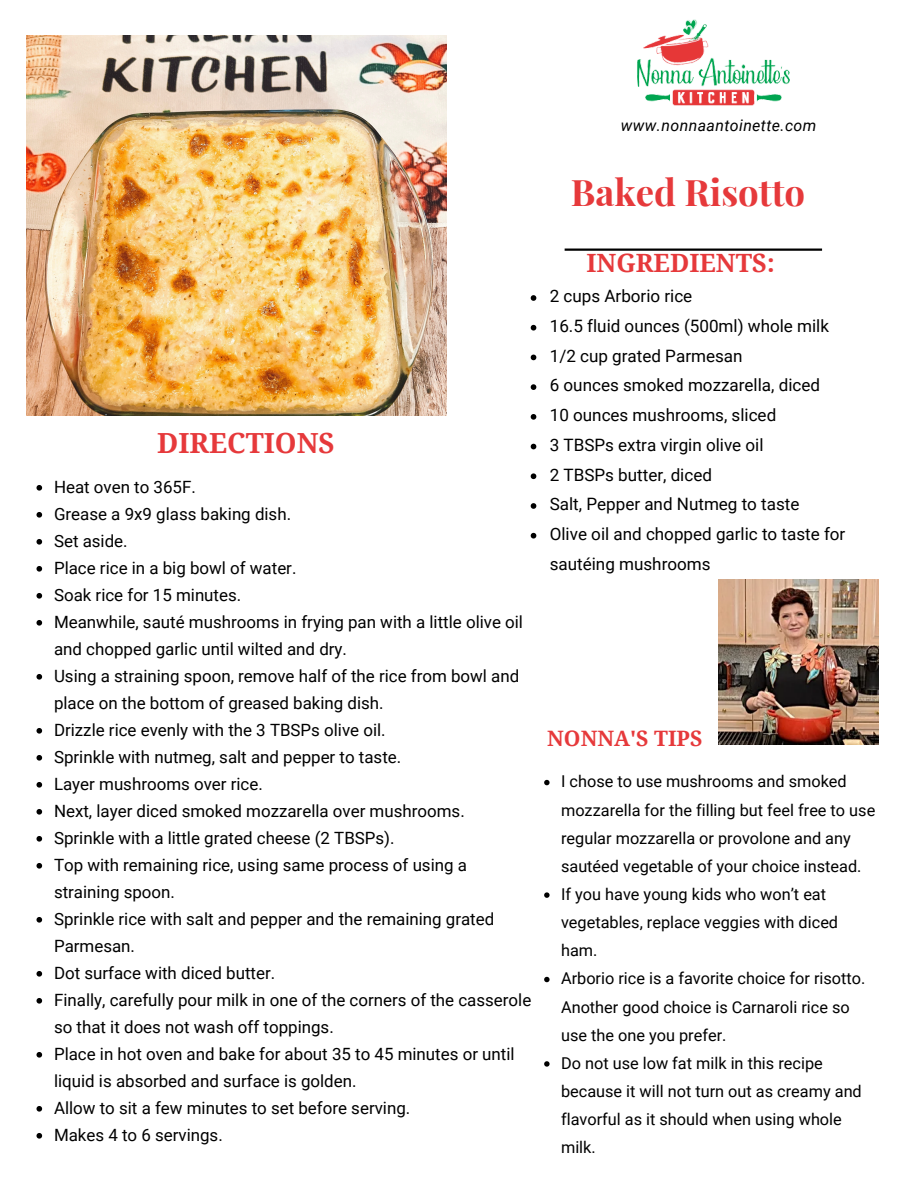
<style>
.page{position:relative;width:918px;height:1188px;background:#fff}
.page>*{position:absolute;margin:0;border:0;box-sizing:border-box;transform-origin:0 0}
.t1{font:700 36.6px "Playfair Display";color:#e6393b}
.t2{font:700 27.75px "Droid Serif";color:#e6393b}
.t3{font:700 25.2px "Droid Serif";color:#e6393b}
.t4{font:700 21.3px "Droid Serif";color:#e6393b}
.t5{font:17.1px/29.7px "Roboto";color:#000}
.t6{font:16.95px/27px "Roboto";color:#000}
.t7{font:16.35px/28.2px "Roboto";color:#000}
.t8{font:italic 15.9px "Roboto";letter-spacing:.025em;color:#000}
</style>
<div class="page">
<img style="left:26px;top:36px;width:420px;height:380px">
<hr style="left:565px;top:249px;width:257px;height:2px;background:#000">
<img style="left:637px;top:19px;width:153px;height:87px">
<img style="left:718px;top:579px;width:160px;height:166px">
<svg style="left:544px;top:780px;width:6px;height:5px"></svg>
<svg style="left:544px;top:892px;width:6px;height:6px"></svg>
<svg style="left:544px;top:977px;width:6px;height:5px"></svg>
<svg style="left:544px;top:1061px;width:6px;height:6px"></svg>
<svg style="left:531px;top:295px;width:5px;height:6px"></svg>
<svg style="left:531px;top:325px;width:5px;height:6px"></svg>
<svg style="left:531px;top:355px;width:5px;height:5px"></svg>
<svg style="left:531px;top:384px;width:5px;height:6px"></svg>
<svg style="left:531px;top:414px;width:5px;height:6px"></svg>
<svg style="left:531px;top:444px;width:5px;height:5px"></svg>
<svg style="left:531px;top:473px;width:5px;height:6px"></svg>
<svg style="left:531px;top:503px;width:5px;height:6px"></svg>
<svg style="left:531px;top:533px;width:5px;height:6px"></svg>
<svg style="left:36px;top:485px;width:6px;height:6px"></svg>
<svg style="left:36px;top:512px;width:6px;height:6px"></svg>
<svg style="left:36px;top:539px;width:6px;height:6px"></svg>
<svg style="left:36px;top:566px;width:6px;height:6px"></svg>
<svg style="left:36px;top:593px;width:6px;height:6px"></svg>
<svg style="left:36px;top:620px;width:6px;height:6px"></svg>
<svg style="left:36px;top:674px;width:6px;height:6px"></svg>
<svg style="left:36px;top:728px;width:6px;height:6px"></svg>
<svg style="left:36px;top:755px;width:6px;height:6px"></svg>
<svg style="left:36px;top:782px;width:6px;height:6px"></svg>
<svg style="left:36px;top:809px;width:6px;height:6px"></svg>
<svg style="left:36px;top:836px;width:6px;height:6px"></svg>
<svg style="left:36px;top:863px;width:6px;height:6px"></svg>
<svg style="left:36px;top:917px;width:6px;height:6px"></svg>
<svg style="left:36px;top:971px;width:6px;height:6px"></svg>
<svg style="left:36px;top:998px;width:6px;height:6px"></svg>
<svg style="left:36px;top:1052px;width:6px;height:6px"></svg>
<svg style="left:36px;top:1106px;width:6px;height:6px"></svg>
<svg style="left:36px;top:1133px;width:6px;height:6px"></svg>
<p class="t8" style="left:621px;top:116px;width:197px">www.nonnaantoinette.com</p>
<h2 class="t1" style="left:571px;top:166px;width:236px">Baked Risotto</h2>
<p class="t2" style="left:157px;top:427px;width:179px">DIRECTIONS</p>
<p class="t6" style="left:54px;top:474px;width:143px">Heat oven to 365F.</p>
<p class="t6" style="left:54px;top:501px;width:239px">Grease a 9x9 glass baking dish.</p>
<p class="t6" style="left:54px;top:528px;width:75px">Set aside.</p>
<p class="t6" style="left:54px;top:555px;width:244px">Place rice in a big bowl of water.</p>
<p class="t6" style="left:54px;top:582px;width:189px">Soak rice for 15 minutes.</p>
<p class="t6" style="left:54px;top:609px;width:471px">Meanwhile, sauté mushrooms in frying pan with a little olive oil and chopped garlic until wilted and dry.</p>
<p class="t6" style="left:54px;top:663px;width:467px">Using a straining spoon, remove half of the rice from bowl and place on the bottom of greased baking dish.</p>
<p class="t6" style="left:54px;top:717px;width:333px">Drizzle rice evenly with the 3 TBSPs olive oil.</p>
<p class="t6" style="left:54px;top:744px;width:349px">Sprinkle with nutmeg, salt and pepper to taste.</p>
<p class="t6" style="left:54px;top:771px;width:210px">Layer mushrooms over rice.</p>
<p class="t6" style="left:54px;top:798px;width:412px">Next, layer diced smoked mozzarella over mushrooms.</p>
<p class="t6" style="left:54px;top:825px;width:342px">Sprinkle with a little grated cheese (2 TBSPs).</p>
<p class="t6" style="left:54px;top:852px;width:414px">Top with remaining rice, using same process of using a straining spoon.</p>
<p class="t6" style="left:54px;top:906px;width:442px">Sprinkle rice with salt and pepper and the remaining grated<br>Parmesan.</p>
<p class="t6" style="left:54px;top:960px;width:223px">Dot surface with diced butter.</p>
<p class="t6" style="left:54px;top:987px;width:479px">Finally, carefully pour milk in one of the corners of the casserole so that it does not wash off toppings.</p>
<p class="t6" style="left:54px;top:1041px;width:462px">Place in hot oven and bake for about 35 to 45 minutes or until liquid is absorbed and surface is golden.</p>
<p class="t6" style="left:54px;top:1095px;width:358px">Allow to sit a few minutes to set before serving.</p>
<h3 class="t6" style="left:54px;top:1122px;width:170px">Makes 4 to 6 servings.</h3>
<p class="t3" style="left:586px;top:249px;width:190px">INGREDIENTS:</p>
<p class="t5" style="left:550px;top:282px;width:144px">2 cups Arborio rice</p>
<p class="t5" style="left:550px;top:311px;width:281px">16.5 fluid ounces (500ml) whole milk</p>
<p class="t5" style="left:550px;top:341px;width:194px">1/2 cup grated Parmesan</p>
<p class="t5" style="left:550px;top:371px;width:272px">6 ounces smoked mozzarella, diced</p>
<p class="t5" style="left:550px;top:400px;width:228px">10 ounces mushrooms, sliced</p>
<p class="t5" style="left:550px;top:430px;width:215px">3 TBSPs extra virgin olive oil</p>
<p class="t5" style="left:550px;top:460px;width:164px">2 TBSPs butter, diced</p>
<p class="t5" style="left:550px;top:490px;width:251px">Salt, Pepper and Nutmeg to taste</p>
<p class="t5" style="left:550px;top:519px;width:297px">Olive oil and chopped garlic to taste for sautéing mushrooms</p>
<p class="t4" style="left:547px;top:726px;width:157px">NONNA'S TIPS</p>
<p class="t7" style="left:561px;top:768px;width:316px">I chose to use mushrooms and smoked mozzarella for the filling but feel free to use regular mozzarella or provolone and any sautéed vegetable of your choice instead.</p>
<p class="t7" style="left:561px;top:880px;width:279px">If you have young kids who won’t eat vegetables, replace veggies with diced ham.</p>
<h1 class="t7" style="left:561px;top:965px;width:306px">Arborio rice is a favorite choice for risotto.<br>Another good choice is Carnaroli rice so use the one you prefer.</h1>
<p class="t7" style="left:561px;top:1049px;width:302px">Do not use low fat milk in this recipe because it will not turn out as creamy and flavorful as it should when using whole milk.</p>
</div>
